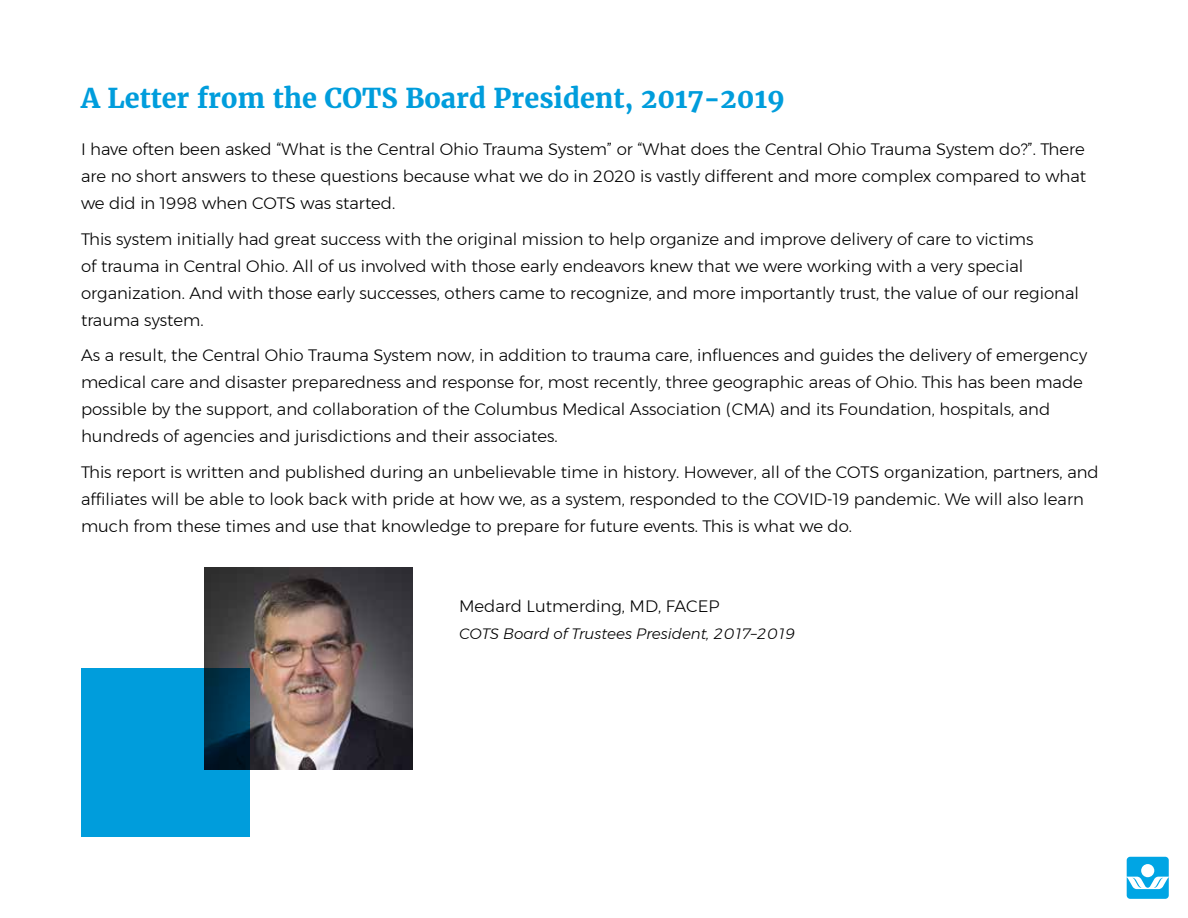
<style>
.page{position:relative;width:1188px;height:918px;background:#fff}
.page>*{position:absolute;margin:0;border:0;box-sizing:border-box;transform-origin:0 0}
.t1{font:700 27px "Merriweather";color:#009ddc}
.t2{font:300 16.5px/27px "Montserrat";color:#000}
.t3{font:italic 300 15px "Montserrat";color:#000}
</style>
<div class="page">
<img style="left:204px;top:567px;width:209px;height:203px">
<svg style="left:81px;top:668px;width:168px;height:169px;fill:#009ddc"></svg>
<svg style="left:1127px;top:857px;width:42px;height:42px"></svg>
<h1 class="t1" style="left:81px;top:80px;width:705px">A Letter from the COTS Board President, 2017-2019</h1>
<p class="t2" style="left:81px;top:135px;width:1007px;text-align:justify">I have often been asked “What is the Central Ohio Trauma System” or “What does the Central Ohio Trauma System do?”. There are no short answers to these questions because what we do in 2020 is vastly different and more complex compared to what we did in 1998 when COTS was started.</p>
<p class="t2" style="left:81px;top:225px;width:999px">This system initially had great success with the original mission to help organize and improve delivery of care to victims<br>of trauma in Central Ohio. All of us involved with those early endeavors knew that we were working with a very special organization. And with those early successes, others came to recognize, and more importantly trust, the value of our regional trauma system.</p>
<p class="t2" style="left:81px;top:342px;width:1008px">As a result, the Central Ohio Trauma System now, in addition to trauma care, influences and guides the delivery of emergency medical care and disaster preparedness and response for, most recently, three geographic areas of Ohio. This has been made possible by the support, and collaboration of the Columbus Medical Association (CMA) and its Foundation, hospitals, and hundreds of agencies and jurisdictions and their associates.</p>
<p class="t2" style="left:81px;top:458px;width:1019px">This report is written and published during an unbelievable time in history. However, all of the COTS organization, partners, and affiliates will be able to look back with pride at how we, as a system, responded to the COVID-19 pandemic. We will also learn much from these times and use that knowledge to prepare for future events. This is what we do.</p>
<p class="t2" style="left:459px;top:592px;width:262px">Medard Lutmerding, MD, FACEP</p>
<p class="t3" style="left:459px;top:622px;width:338px">COTS Board of Trustees President, 2017–2019</p>
</div>
